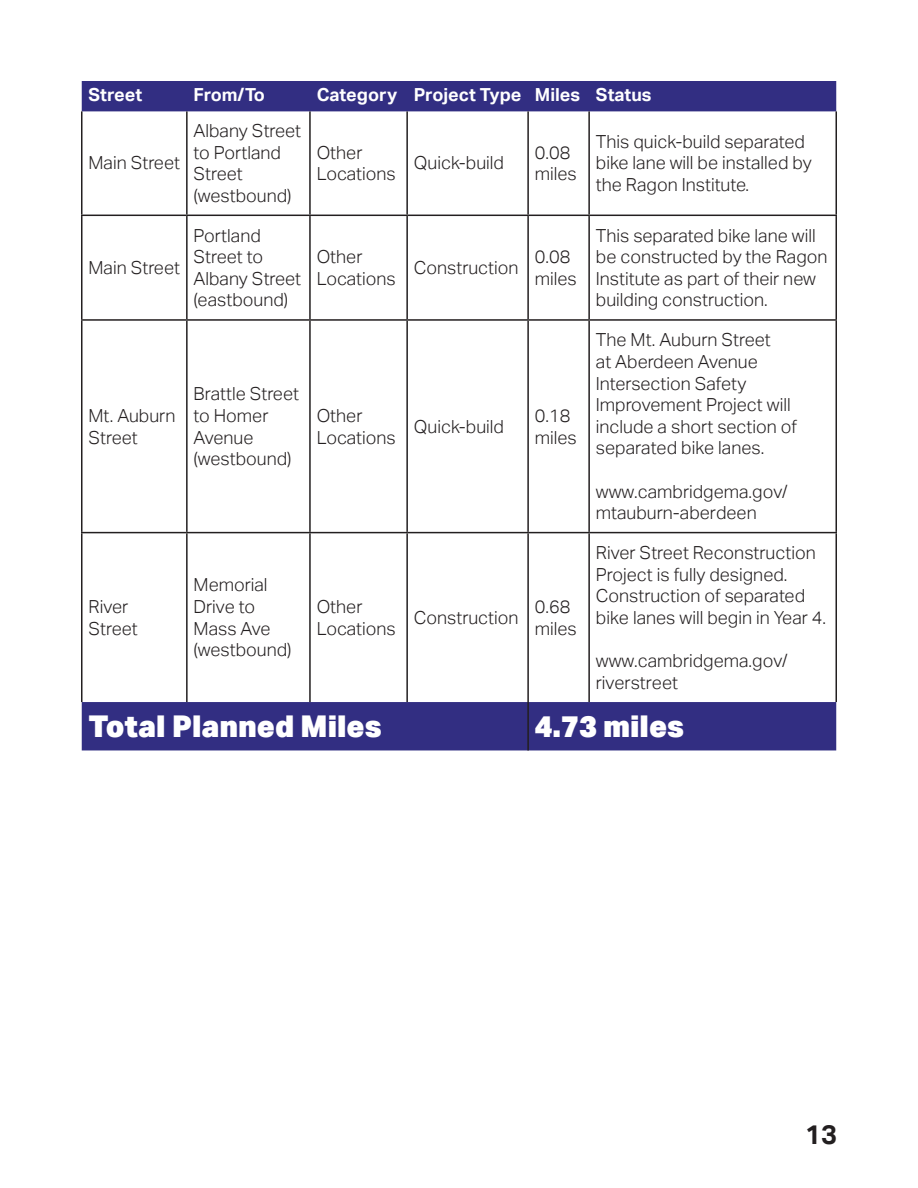
<style>
.page{position:relative;width:918px;height:1188px;background:#fff}
.page>*{position:absolute;margin:0;border:0;box-sizing:border-box;transform-origin:0 0}
.Table_footer{font:900 30px "Aktiv Grotesk";color:#fff}
.t1{font:700 27px "Aktiv Grotesk";color:#231f20}
.t2{font:300 18px/21.6px "Aktiv Grotesk";color:#231f20}
.Table_Header{font:700 18px "Aktiv Grotesk";color:#fff}
</style>
<div class="page">
<div style="left:82px;top:81px;width:754px;height:30px;background:#322e82"></div>
<div style="left:82px;top:702px;width:754px;height:48px;background:#322e82"></div>
<hr style="left:81px;top:111px;width:1px;height:104px;background:#231f20">
<hr style="left:186px;top:111px;width:2px;height:104px;background:#231f20">
<hr style="left:309px;top:111px;width:2px;height:104px;background:#231f20">
<hr style="left:406px;top:111px;width:2px;height:104px;background:#231f20">
<hr style="left:527px;top:111px;width:2px;height:104px;background:#231f20">
<hr style="left:588px;top:111px;width:2px;height:104px;background:#231f20">
<hr style="left:836px;top:111px;width:1px;height:104px;background:#231f20">
<hr style="left:81px;top:215px;width:106px;height:1px;background:#231f20">
<hr style="left:81px;top:216px;width:1px;height:103px;background:#231f20">
<hr style="left:187px;top:215px;width:123px;height:1px;background:#231f20">
<hr style="left:186px;top:216px;width:2px;height:103px;background:#231f20">
<hr style="left:310px;top:215px;width:97px;height:1px;background:#231f20">
<hr style="left:309px;top:216px;width:2px;height:103px;background:#231f20">
<hr style="left:407px;top:215px;width:121px;height:1px;background:#231f20">
<hr style="left:406px;top:216px;width:2px;height:103px;background:#231f20">
<hr style="left:528px;top:215px;width:61px;height:1px;background:#231f20">
<hr style="left:527px;top:216px;width:2px;height:103px;background:#231f20">
<hr style="left:589px;top:215px;width:248px;height:1px;background:#231f20">
<hr style="left:588px;top:216px;width:2px;height:103px;background:#231f20">
<hr style="left:836px;top:216px;width:1px;height:103px;background:#231f20">
<hr style="left:81px;top:319px;width:106px;height:2px;background:#231f20">
<hr style="left:81px;top:321px;width:1px;height:211px;background:#231f20">
<hr style="left:187px;top:319px;width:123px;height:2px;background:#231f20">
<hr style="left:186px;top:321px;width:2px;height:211px;background:#231f20">
<hr style="left:310px;top:319px;width:97px;height:2px;background:#231f20">
<hr style="left:309px;top:321px;width:2px;height:211px;background:#231f20">
<hr style="left:407px;top:319px;width:121px;height:2px;background:#231f20">
<hr style="left:406px;top:321px;width:2px;height:211px;background:#231f20">
<hr style="left:528px;top:319px;width:61px;height:2px;background:#231f20">
<hr style="left:527px;top:321px;width:2px;height:211px;background:#231f20">
<hr style="left:589px;top:319px;width:248px;height:2px;background:#231f20">
<hr style="left:588px;top:321px;width:2px;height:211px;background:#231f20">
<hr style="left:836px;top:321px;width:1px;height:211px;background:#231f20">
<hr style="left:81px;top:532px;width:106px;height:1px;background:#231f20">
<hr style="left:81px;top:533px;width:1px;height:169px;background:#231f20">
<hr style="left:187px;top:532px;width:123px;height:1px;background:#231f20">
<hr style="left:186px;top:533px;width:2px;height:169px;background:#231f20">
<hr style="left:310px;top:532px;width:97px;height:1px;background:#231f20">
<hr style="left:309px;top:533px;width:2px;height:169px;background:#231f20">
<hr style="left:407px;top:532px;width:121px;height:1px;background:#231f20">
<hr style="left:406px;top:533px;width:2px;height:169px;background:#231f20">
<hr style="left:528px;top:532px;width:61px;height:1px;background:#231f20">
<hr style="left:527px;top:533px;width:2px;height:169px;background:#231f20">
<hr style="left:589px;top:532px;width:248px;height:1px;background:#231f20">
<hr style="left:588px;top:533px;width:2px;height:169px;background:#231f20">
<hr style="left:836px;top:533px;width:1px;height:169px;background:#231f20">
<hr style="left:527px;top:702px;width:2px;height:48px;background:#231f20">
<p class="Table_Header" style="left:88px;top:84px;width:55px">Street</p>
<p class="Table_Header" style="left:194px;top:84px;width:73px">From/To</p>
<p class="Table_Header" style="left:317px;top:84px;width:82px">Category</p>
<p class="Table_Header" style="left:414px;top:84px;width:109px">Project Type</p>
<p class="Table_Header" style="left:535px;top:84px;width:47px">Miles</p>
<p class="Table_Header" style="left:596px;top:84px;width:57px">Status</p>
<p class="t2" style="left:88px;top:152px;width:93px">Main Street</p>
<p class="t2" style="left:88px;top:257px;width:93px">Main Street</p>
<p class="t2" style="left:194px;top:120px;width:109px">Albany Street to Portland<br>Street (westbound)</p>
<p class="t2" style="left:194px;top:225px;width:109px">Portland<br>Street to<br>Albany Street (eastbound)</p>
<p class="t2" style="left:88px;top:405px;width:88px">Mt. Auburn<br>Street</p>
<p class="t2" style="left:194px;top:383px;width:107px">Brattle Street to Homer<br>Avenue (westbound)</p>
<p class="t2" style="left:88px;top:596px;width:51px">River<br>Street</p>
<p class="t2" style="left:194px;top:574px;width:100px">Memorial<br>Drive to<br>Mass Ave (westbound)</p>
<p class="t2" style="left:317px;top:142px;width:81px">Other<br>Locations</p>
<p class="t2" style="left:414px;top:152px;width:92px">Quick-build</p>
<p class="t2" style="left:535px;top:142px;width:44px">0.08 miles</p>
<p class="t2" style="left:596px;top:131px;width:217px">This quick-build separated bike lane will be installed by the Ragon Institute.</p>
<p class="t2" style="left:317px;top:246px;width:81px">Other<br>Locations</p>
<p class="t2" style="left:414px;top:257px;width:106px">Construction</p>
<p class="t2" style="left:535px;top:246px;width:44px">0.08 miles</p>
<p class="t2" style="left:317px;top:405px;width:81px">Other<br>Locations</p>
<p class="t2" style="left:414px;top:416px;width:92px">Quick-build</p>
<p class="t2" style="left:535px;top:405px;width:44px">0.18 miles</p>
<p class="t2" style="left:317px;top:596px;width:81px">Other<br>Locations</p>
<p class="t2" style="left:414px;top:607px;width:106px">Construction</p>
<p class="t2" style="left:535px;top:596px;width:44px">0.68 miles</p>
<p class="t2" style="left:596px;top:225px;width:233px">This separated bike lane will be constructed by the Ragon<br>Institute as part of their new building construction.</p>
<p class="t2" style="left:596px;top:329px;width:203px">The Mt. Auburn Street<br>at Aberdeen Avenue<br>Intersection Safety<br>Improvement Project will include a short section of separated bike lanes.</p>
<p class="t2" style="left:596px;top:480px;width:193px">www.cambridgema.gov/ mtauburn-aberdeen</p>
<p class="t2" style="left:596px;top:542px;width:232px">River Street Reconstruction<br>Project is fully designed.<br>Construction of separated bike lanes will begin in Year 4.</p>
<p class="t2" style="left:596px;top:650px;width:193px">www.cambridgema.gov/ riverstreet</p>
<p class="Table_footer" style="left:88px;top:707px;width:295px">Total Planned Miles</p>
<p class="Table_footer" style="left:535px;top:707px;width:151px">4.73 miles</p>
<h2 class="t1" style="left:805px;top:1119px;width:33px">13</h2>
</div>
